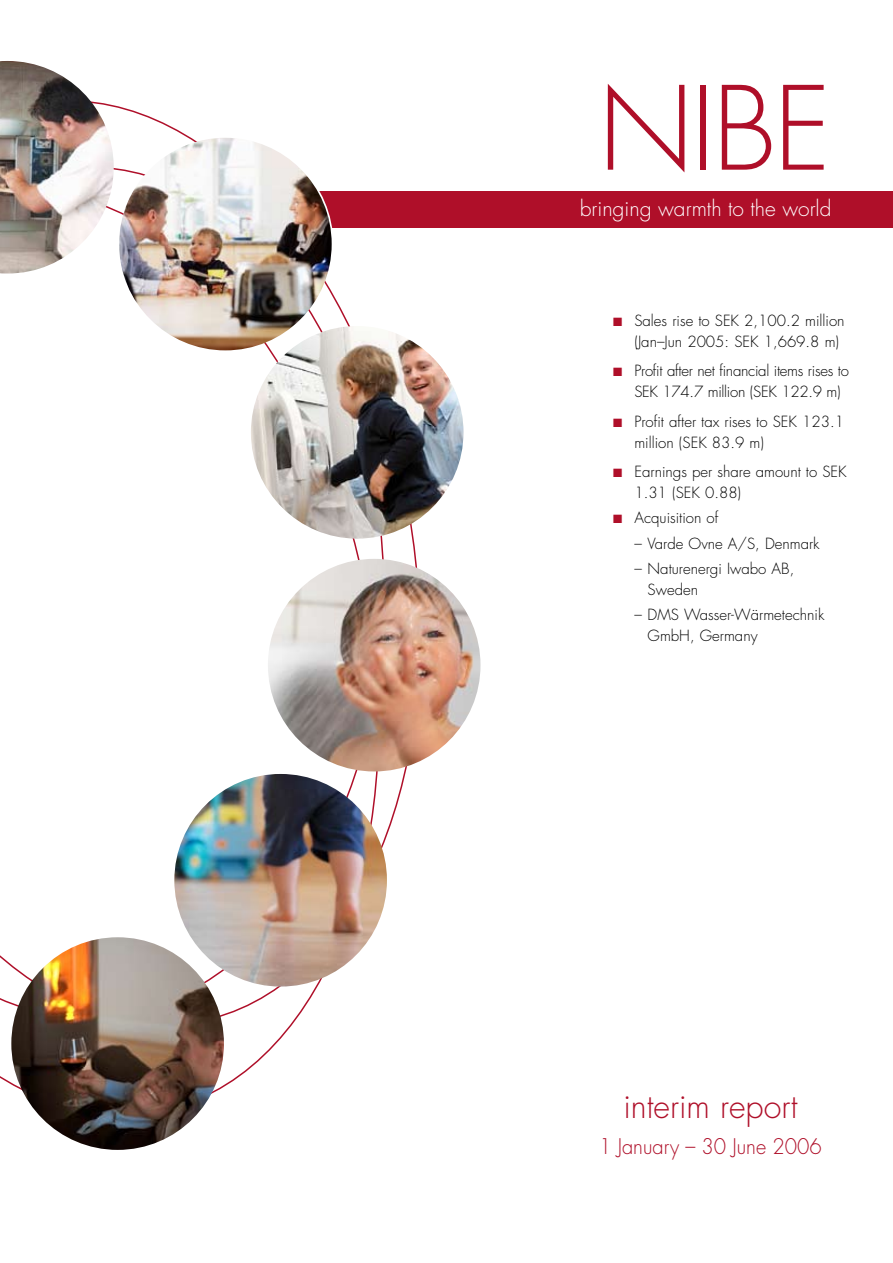
<style>
.page{position:relative;width:893px;height:1263px;background:#fff}
.page>*{position:absolute;margin:0;border:0;box-sizing:border-box;transform-origin:0 0}
.t1{font:300 112.5px "Futura";color:#af0f29}
.t2{font:300 33px "Futura";color:#af0f29}
.t3{font:300 21px "Futura";color:#fff}
.t4{font:300 21px "Futura";color:#af0f29;scale:.95 1}
.t5{font:300 15px/21px "Futura";color:#000}
.t6{font:300 15px/21px "Futura";letter-spacing:-.02em;color:#000}
.s1{color:#af0f29}
</style>
<div class="page">
<div style="left:230px;top:191px;width:663px;height:36px;background:#af0f29"></div>
<svg style="left:0;top:168px;width:384px;height:850px"></svg>
<img style="left:11px;top:937px;width:213px;height:213px;border-radius:50%">
<img style="left:174px;top:774px;width:213px;height:212px;border-radius:50%">
<img style="left:268px;top:559px;width:212px;height:212px;border-radius:50%">
<img style="left:251px;top:326px;width:212px;height:213px;border-radius:50%">
<img style="left:0;top:61px;width:114px;height:213px">
<img style="left:119px;top:138px;width:213px;height:212px;border-radius:50%">
<h1 class="t1" style="left:599px;top:56px;width:234px">NIBE</h1>
<h3 class="t3" style="left:580px;top:195px;width:253px">bringing warmth to the world</h3>
<p class="t5" style="left:634px;top:310px;width:212px;text-indent:-21px"><span class="s1">■</span> Sales rise to SEK 2,100.2 million (Jan–Jun 2005: SEK 1,669.8 m)</p>
<p class="t6" style="left:634px;top:360px;width:216px;text-indent:-21px"><span class="s1">■</span> Profit after net financial items rises to<br>SEK 174.7 million (SEK 122.9 m)</p>
<p class="t5" style="left:634px;top:411px;width:211px;text-indent:-21px"><span class="s1">■</span> Profit after tax rises to SEK 123.1 million (SEK 83.9 m)</p>
<p class="t5" style="left:634px;top:461px;width:214px;text-indent:-21px"><span class="s1">■</span> Earnings per share amount to SEK<br>1.31 (SEK 0.88)</p>
<p class="t5" style="left:613px;top:508px;width:107px"><span class="s1">■</span> Acquisition of</p>
<p class="t5" style="left:634px;top:533px;width:187px">– Varde Ovne A/S, Denmark</p>
<p class="t5" style="left:648px;top:558px;width:148px;text-indent:-13px">– Naturenergi Iwabo AB,<br>Sweden</p>
<p class="t5" style="left:648px;top:604px;width:178px;text-indent:-13px">– DMS Wasser-Wärmetechnik<br>GmbH, Germany</p>
<h2 class="t2" style="left:623px;top:1085px;width:176px">interim report</h2>
<h3 class="t4" style="left:599px;top:1133px;width:236px">1 January – 30 June 2006</h3>
</div>
